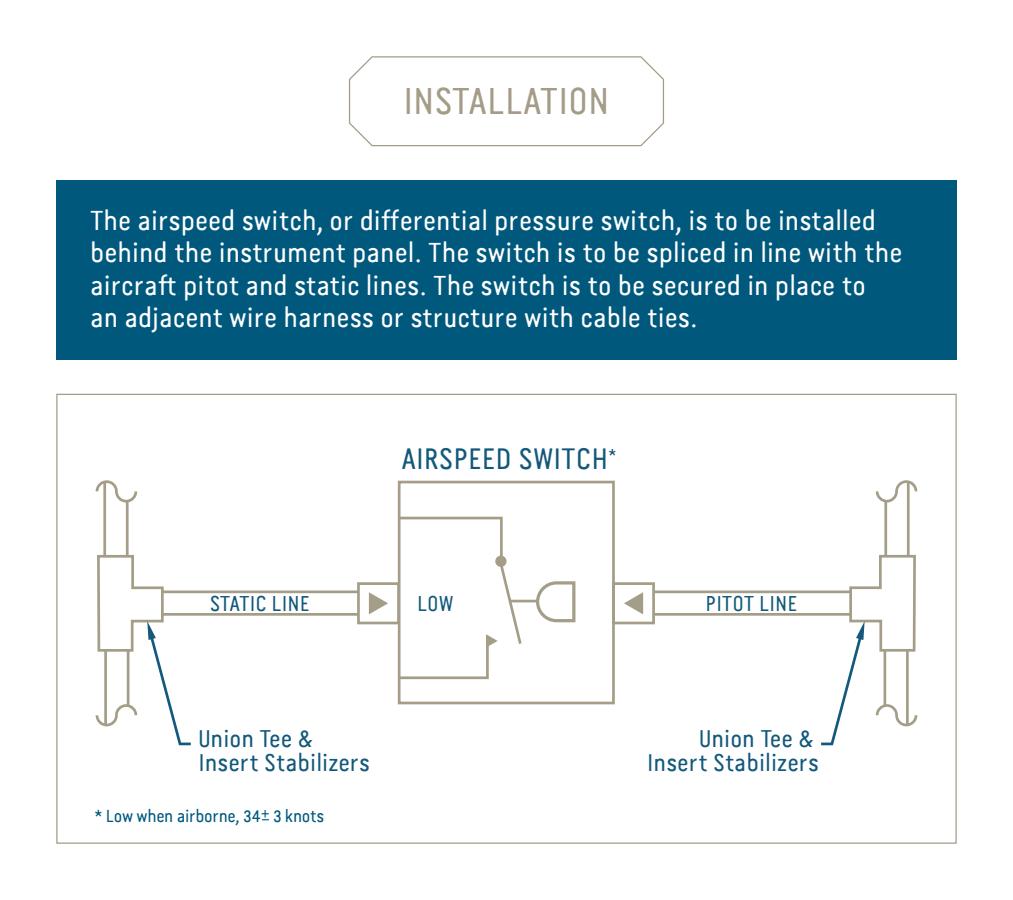
<style>
.page{position:relative;width:1013px;height:900px;background:#fff}
.page>*{position:absolute;margin:0;border:0;box-sizing:border-box;transform-origin:0 0}
.t1{font:37.5px "Van Condensed LF";color:#a49c87}
.t2{font:29.75px "Van Condensed LF";color:#13597b}
.t3{font:27.5px/32.5px "Van Condensed LF";color:#fff}
.t4{font:24.25px/24.2px "Van Condensed LF";color:#13597b}
.t5{font:21.5px "Van Condensed LF";color:#13597b}
.t6{font:17.5px "Van Condensed LF";letter-spacing:-.02em;color:#00597d}
.s1{font-size:15px}
</style>
<div class="page">
<div style="left:56px;top:180px;width:900px;height:180px;background:#00597d"></div>
<div style="left:398px;top:481px;width:217px;height:223px;border:3px solid #a49d87"></div>
<hr style="left:509px;top:600px;width:29px;height:2px;background:#a49d87">
<div style="left:357px;top:582px;width:43px;height:42px;border:3px solid #a49d87"></div>
<hr style="left:161px;top:591px;width:197px;height:2px;background:#a49d87">
<hr style="left:161px;top:613px;width:197px;height:3px;background:#a49d87">
<svg style="left:369px;top:592px;width:19px;height:22px"></svg>
<div style="left:612px;top:582px;width:43px;height:42px;border:3px solid #a49d87"></div>
<svg style="left:624px;top:592px;width:19px;height:22px"></svg>
<hr style="left:654px;top:591px;width:197px;height:2px;background:#a49d87">
<hr style="left:654px;top:613px;width:197px;height:3px;background:#a49d87">
<hr style="left:103px;top:483px;width:3px;height:73px;background:#a49d87">
<hr style="left:126px;top:501px;width:3px;height:55px;background:#a49d87">
<svg style="left:396px;top:515px;width:127px;height:166px"></svg>
<svg style="left:95px;top:480px;width:43px;height:24px"></svg>
<hr style="left:906px;top:483px;width:3px;height:73px;background:#a49d87">
<hr style="left:884px;top:501px;width:3px;height:55px;background:#a49d87">
<svg style="left:875px;top:480px;width:43px;height:24px"></svg>
<svg style="left:534px;top:581px;width:42px;height:42px"></svg>
<svg style="left:95px;top:554px;width:98px;height:192px"></svg>
<svg style="left:818px;top:554px;width:100px;height:192px"></svg>
<svg style="left:349px;top:56px;width:315px;height:91px"></svg>
<p class="t1" style="left:403px;top:78px;width:208px">INSTALLATION</p>
<p class="t3" style="left:90px;top:204px;width:814px">The airspeed switch, or differential pressure switch, is to be installed behind the instrument panel. The switch is to be spliced in line with the aircraft pitot and static lines. The switch is to be secured in place to<br>an adjacent wire harness or structure with cable ties.</p>
<p class="t2" style="left:401px;top:441px;width:217px">AIRSPEED SWITCH<sup>*</sup></p>
<p class="t5" style="left:210px;top:591px;width:101px">STATIC LINE</p>
<p class="t5" style="left:417px;top:590px;width:38px">LOW</p>
<p class="t5" style="left:705px;top:591px;width:93px">PITOT LINE</p>
<p class="t4" style="left:198px;top:726px;width:173px">Union Tee &amp;<br>Insert Stabilizers</p>
<p class="t4" style="left:647px;top:726px;width:173px;text-align:right">Union Tee &amp;<br>Insert Stabilizers</p>
<p class="t6" style="left:94px;top:805px;width:232px">* Low when airborne, 34<span class="s1">+</span> 3 knots</p>
</div>
